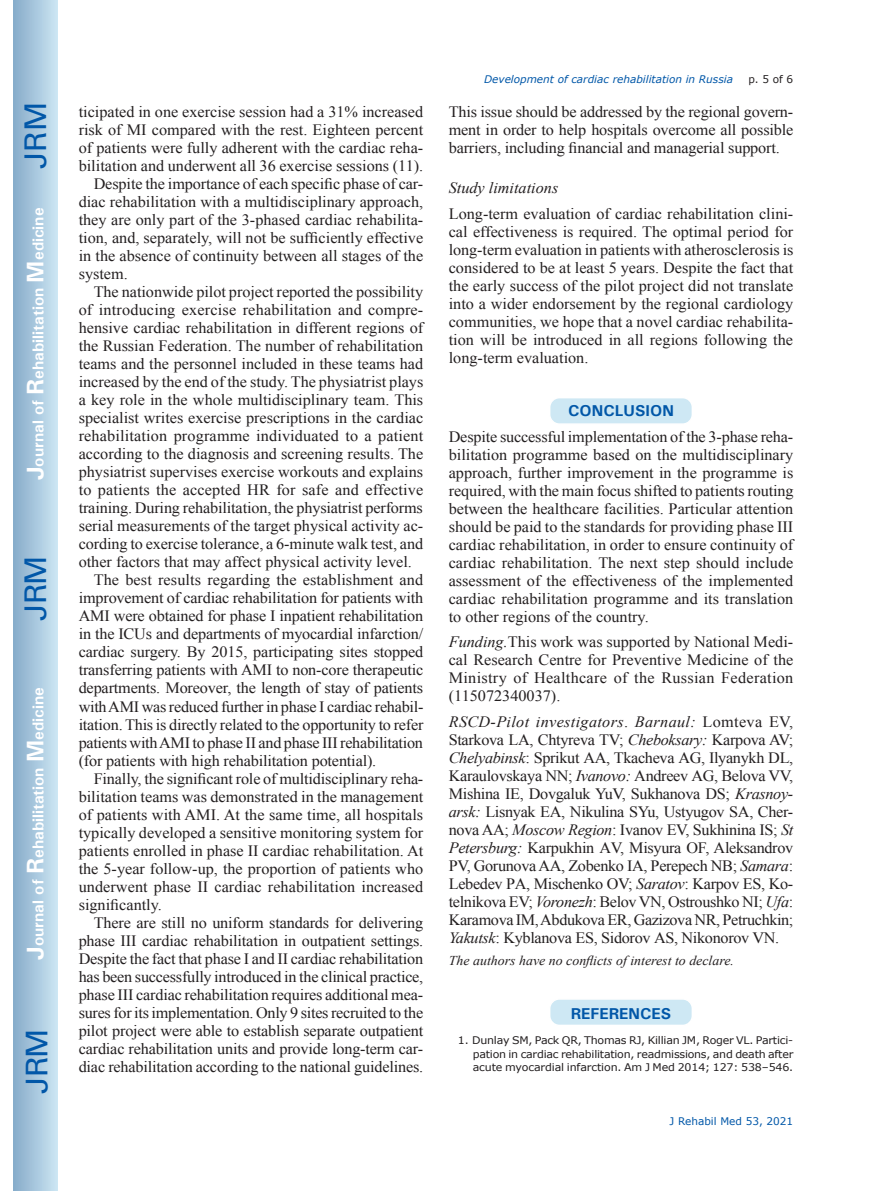
<style>
.page{position:relative;width:872px;height:1191px;background:#fff}
.page>*{position:absolute;margin:0;border:0;box-sizing:border-box;transform-origin:0 0}
.t1{font:30px "Univers";letter-spacing:-.03em;color:#0157a8}
.t2{font:15.75px/18px "Times New Roman";color:#231f20;text-align:justify}
.t3{font:700 15.75px "Univers";color:#fff}
.t4{font:15.75px "Times New Roman";letter-spacing:-.02em;color:#231f20}
.t5{font:700 15.75px "Univers";color:#0157a8}
.t6{font:italic 15.75px "Times New Roman";color:#231f20}
.t7{font:italic 13.5px "Times New Roman";color:#231f20}
.t8{font:10.5px/13.5px "Verdana";letter-spacing:-.015em;color:#231f20;text-align:justify;scale:1.05 1}
.t9{font:italic 10.5px "Verdana";color:#0157a8}
.t10{font:10.5px "Verdana";color:#0157a8}
.t11{font:10.5px "Verdana";letter-spacing:-.015em;color:#231f20}
.s1{font-size:24px}
.s2{font-style:italic}
</style>
<div class="page">
<div style="left:14px;top:0;width:43px;height:1191px;background:linear-gradient(to right,#88acca,#cbe5f2)"></div>
<div style="left:549px;top:398px;width:143px;height:26px;background:#cee8f4;border-radius:10px"></div>
<div style="left:549px;top:397px;width:144px;height:28px;border:2px solid #fff;border-radius:10px"></div>
<div style="left:549px;top:999px;width:143px;height:26px;background:#cee8f4;border-radius:10px"></div>
<div style="left:549px;top:998px;width:144px;height:28px;border:2px solid #fff;border-radius:10px"></div>
<h1 class="t1" style="left:18px;top:169px;width:68px;rotate:-90deg">JRM</h1>
<p class="t3" style="left:28px;top:480px;width:274px;rotate:-90deg"><span class="s1">J</span>ournal of <span class="s1">R</span>ehabilitation <span class="s1">M</span>edicine</p>
<h1 class="t1" style="left:18px;top:620px;width:67px;rotate:-90deg">JRM</h1>
<p class="t3" style="left:28px;top:959px;width:274px;rotate:-90deg"><span class="s1">J</span>ournal of <span class="s1">R</span>ehabilitation <span class="s1">M</span>edicine</p>
<h1 class="t1" style="left:19px;top:1093px;width:67px;rotate:-90deg">JRM</h1>
<p class="t2" style="left:79px;top:103px;width:346px">ticipated in one exercise session had a 31% increased</p>
<p class="t2" style="left:79px;top:121px;width:346px">risk of MI compared with the rest. Eighteen percent</p>
<p class="t2" style="left:79px;top:139px;width:346px">of patients were fully adherent with the cardiac reha-</p>
<p class="t2" style="left:79px;top:157px;width:346px">bilitation and underwent all 36 exercise sessions (11).</p>
<p class="t2" style="left:94px;top:175px;width:331px">Despite the importance of each specific phase of car-</p>
<p class="t2" style="left:79px;top:193px;width:346px">diac rehabilitation with a multidisciplinary approach,</p>
<p class="t2" style="left:79px;top:211px;width:346px">they are only part of the 3-phased cardiac rehabilita-</p>
<p class="t2" style="left:79px;top:229px;width:346px">tion, and, separately, will not be sufficiently effective</p>
<p class="t2" style="left:79px;top:247px;width:346px">in the absence of continuity between all stages of the</p>
<p class="t2" style="left:79px;top:265px;width:51px">system.</p>
<p class="t2" style="left:94px;top:283px;width:331px">The nationwide pilot project reported the possibility</p>
<p class="t2" style="left:79px;top:301px;width:346px">of introducing exercise rehabilitation and compre-</p>
<p class="t2" style="left:79px;top:319px;width:346px">hensive cardiac rehabilitation in different regions of</p>
<p class="t2" style="left:79px;top:337px;width:346px">the Russian Federation. The number of rehabilitation</p>
<p class="t2" style="left:79px;top:355px;width:346px">teams and the personnel included in these teams had</p>
<p class="t2" style="left:79px;top:373px;width:346px">increased by the end of the study. The physiatrist plays</p>
<p class="t2" style="left:79px;top:391px;width:346px">a key role in the whole multidisciplinary team. This</p>
<p class="t2" style="left:79px;top:409px;width:346px">specialist writes exercise prescriptions in the cardiac</p>
<p class="t2" style="left:79px;top:427px;width:346px">rehabilitation programme individuated to a patient</p>
<p class="t2" style="left:79px;top:445px;width:346px">according to the diagnosis and screening results. The</p>
<p class="t2" style="left:79px;top:463px;width:346px">physiatrist supervises exercise workouts and explains</p>
<p class="t2" style="left:79px;top:481px;width:346px">to patients the accepted HR for safe and effective</p>
<p class="t2" style="left:79px;top:499px;width:346px">training. During rehabilitation, the physiatrist performs</p>
<p class="t2" style="left:79px;top:517px;width:346px">serial measurements of the target physical activity ac-</p>
<p class="t2" style="left:79px;top:535px;width:346px">cording to exercise tolerance, a 6-minute walk test, and</p>
<p class="t2" style="left:79px;top:553px;width:335px">other factors that may affect physical activity level.</p>
<p class="t2" style="left:94px;top:571px;width:331px">The best results regarding the establishment and</p>
<p class="t2" style="left:79px;top:589px;width:346px">improvement of cardiac rehabilitation for patients with</p>
<p class="t2" style="left:79px;top:607px;width:346px">AMI were obtained for phase I inpatient rehabilitation</p>
<p class="t2" style="left:79px;top:625px;width:346px">in the ICUs and departments of myocardial infarction/</p>
<p class="t2" style="left:79px;top:643px;width:346px">cardiac surgery. By 2015, participating sites stopped</p>
<p class="t2" style="left:79px;top:661px;width:346px">transferring patients with AMI to non-core therapeutic</p>
<p class="t2" style="left:79px;top:679px;width:346px">departments. Moreover, the length of stay of patients</p>
<p class="t2" style="left:79px;top:697px;width:345px">with AMI was reduced further in phase I cardiac rehabil-</p>
<p class="t2" style="left:79px;top:715px;width:346px">itation. This is directly related to the opportunity to refer</p>
<p class="t4" style="left:79px;top:731px;width:346px">patients with AMI to phase II and phase III rehabilitation</p>
<p class="t2" style="left:79px;top:751px;width:299px">(for patients with high rehabilitation potential).</p>
<p class="t2" style="left:94px;top:769px;width:331px">Finally, the significant role of multidisciplinary reha-</p>
<p class="t2" style="left:79px;top:787px;width:346px">bilitation teams was demonstrated in the management</p>
<p class="t2" style="left:79px;top:805px;width:346px">of patients with AMI. At the same time, all hospitals</p>
<p class="t2" style="left:79px;top:823px;width:346px">typically developed a sensitive monitoring system for</p>
<p class="t2" style="left:79px;top:841px;width:346px">patients enrolled in phase II cardiac rehabilitation. At</p>
<p class="t2" style="left:79px;top:859px;width:346px">the 5-year follow-up, the proportion of patients who</p>
<p class="t2" style="left:79px;top:877px;width:346px">underwent phase II cardiac rehabilitation increased</p>
<p class="t2" style="left:79px;top:895px;width:85px">significantly.</p>
<p class="t2" style="left:94px;top:913px;width:331px">There are still no uniform standards for delivering</p>
<p class="t2" style="left:79px;top:931px;width:346px">phase III cardiac rehabilitation in outpatient settings.</p>
<p class="t2" style="left:79px;top:949px;width:346px">Despite the fact that phase I and II cardiac rehabilitation</p>
<p class="t2" style="left:79px;top:967px;width:346px">has been successfully introduced in the clinical practice,</p>
<p class="t2" style="left:79px;top:985px;width:346px">phase III cardiac rehabilitation requires additional mea-</p>
<p class="t2" style="left:79px;top:1003px;width:346px">sures for its implementation. Only 9 sites recruited to the</p>
<p class="t2" style="left:79px;top:1021px;width:346px">pilot project were able to establish separate outpatient</p>
<p class="t2" style="left:79px;top:1039px;width:346px">cardiac rehabilitation units and provide long-term car-</p>
<p class="t2" style="left:79px;top:1057px;width:346px">diac rehabilitation according to the national guidelines.</p>
<p class="t9" style="left:484px;top:72px;width:250px">Development of cardiac rehabilitation in Russia</p>
<p class="t11" style="left:748px;top:72px;width:46px">p. 5 of 6</p>
<p class="t2" style="left:449px;top:103px;width:346px">This issue should be addressed by the regional govern&shy;ment in order to help hospitals overcome all possible barriers, including financial and managerial support.</p>
<p class="t6" style="left:449px;top:177px;width:111px">Study limitations</p>
<p class="t2" style="left:449px;top:204px;width:346px">Long-term evaluation of cardiac rehabilitation clini&shy;cal effectiveness is required. The optimal period for long-term evaluation in patients with atherosclerosis is considered to be at least 5 years. Despite the fact that the early success of the pilot project did not translate into a wider endorsement by the regional cardiology communities, we hope that a novel cardiac rehabilita&shy;tion will be introduced in all regions following the long-term evaluation.</p>
<p class="t5" style="left:568px;top:401px;width:107px">CONCLUSION</p>
<p class="t2" style="left:449px;top:427px;width:346px">Despite successful implementation of the 3-phase reha&shy;bilitation programme based on the multidisciplinary approach, further improvement in the programme is required, with the main focus shifted to patients routing between the healthcare facilities. Particular attention should be paid to the standards for providing phase III cardiac rehabilitation, in order to ensure continuity of cardiac rehabilitation. The next step should include assessment of the effectiveness of the implemented cardiac rehabilitation programme and its translation to other regions of the country.</p>
<p class="t2" style="left:449px;top:633px;width:346px"><span class="s2">Funding.</span>This work was supported by National Medi&shy;cal Research Centre for Preventive Medicine of the Ministry of Healthcare of the Russian Federation (115072340037).</p>
<p class="t2" style="left:449px;top:712px;width:346px"><span class="s2">RSCD-Pilot investigators</span>. <span class="s2">Barnaul:</span> Lomteva EV, Starkova LA, Chtyreva TV; <span class="s2">Cheboksary:</span> Karpova AV; <span class="s2">Chelyabinsk</span>: Sprikut АА, Tkacheva АG, Ilyanykh DL, Karaulovskaya NN; <span class="s2">Ivanovo:</span> Andreev АG, Belova VV, Mishina IE, Dovgaluk YuV, Sukhanova DS; <span class="s2">Krasnoy&shy;arsk:</span> Lisnyak ЕА, Nikulina SYu, Ustyugov SА, Cher&shy;nova AA; <span class="s2">Moscow Region</span>: Ivanov ЕV, Sukhinina IS; <span class="s2">St Petersburg:</span> Karpukhin АV, Misyura ОF, Aleksandrov PV, Gorunova AA, Zobenko IA, Perepech NB; <span class="s2">Samara</span>:<br>Lebedev PА, Mischenko ОV; <span class="s2">Saratov</span>: Karpov ES, Ko&shy;telnikova EV; <span class="s2">Voronezh</span>: Belov VN, Ostroushko NI; <span class="s2">Ufa</span>:<br>Karamova IМ, Abdukova ER, Gazizova NR, Petruchkin; <span class="s2">Yakutsk</span>: Kyblanova ЕS, Sidorov АS, Nikonorov VN.</p>
<p class="t7" style="left:449px;top:951px;width:287px">The authors have no conflicts of interest to declare.</p>
<p class="t5" style="left:571px;top:1003px;width:102px">REFERENCES</p>
<p class="t8" style="left:473px;top:1034px;width:307px;text-indent:-15px">1. Dunlay SM, Pack QR, Thomas RJ, Killian JM, Roger VL. Partici&shy;pation in cardiac rehabilitation, readmissions, and death after acute myocardial infarction. Am J Med 2014; 127: 538–546.</p>
<p class="t10" style="left:669px;top:1114px;width:125px">J Rehabil Med 53, 2021</p>
</div>
